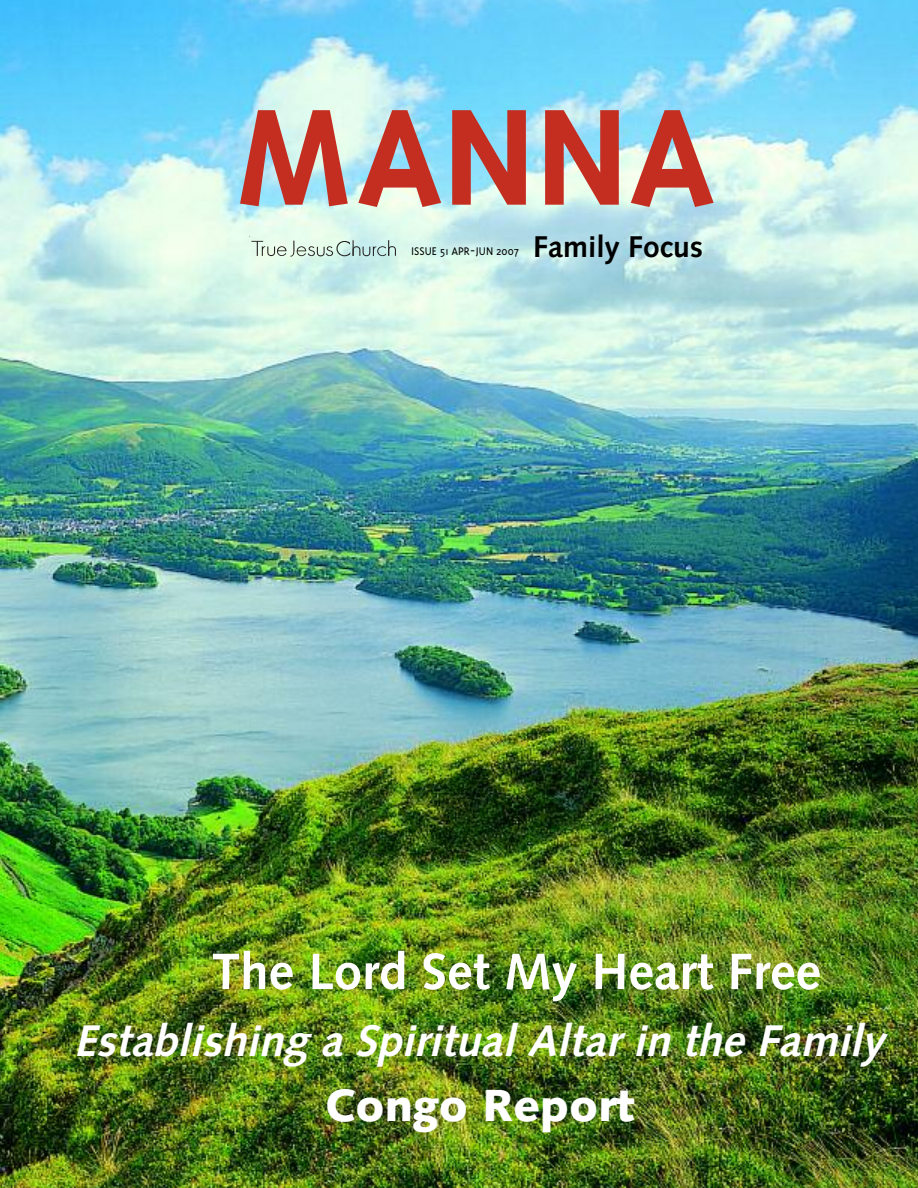
<style>
.page{position:relative;width:918px;height:1188px;background:#fff}
.page>*{position:absolute;margin:0;border:0;box-sizing:border-box;transform-origin:0 0}
.t1{font:700 157.5px "Triplex";color:#c42e21}
.t2{font:700 51px "Syntax";color:#fff}
.t3{font:900 45px "Syntax";color:#fff}
.t4{font:italic 700 44.4px "Syntax";color:#fff}
.t5{font:700 30px "Syntax";color:#000}
.t6{font:300 12.75px "Triplex";color:#000}
</style>
<div class="page">
<img style="left:0;top:0;width:918px;height:1188px">
<svg style="left:250px;top:236px;width:146px;height:21px;background:#c6ded2"></svg>
<h1 class="t1" style="left:238px;top:58px;width:479px">MANNA</h1>
<p class="t6" style="left:411px;top:243px;width:110px">ISSUE 51 APR-JUN 2007</p>
<p class="t5" style="left:533px;top:234px;width:171px">Family Focus</p>
<p class="t2" style="left:212px;top:951px;width:611px">The Lord Set My Heart Free</p>
<p class="t4" style="left:74px;top:1022px;width:821px">Establishing a Spiritual Altar in the Family</p>
<p class="t3" style="left:326px;top:1088px;width:311px">Congo Report</p>
</div>
